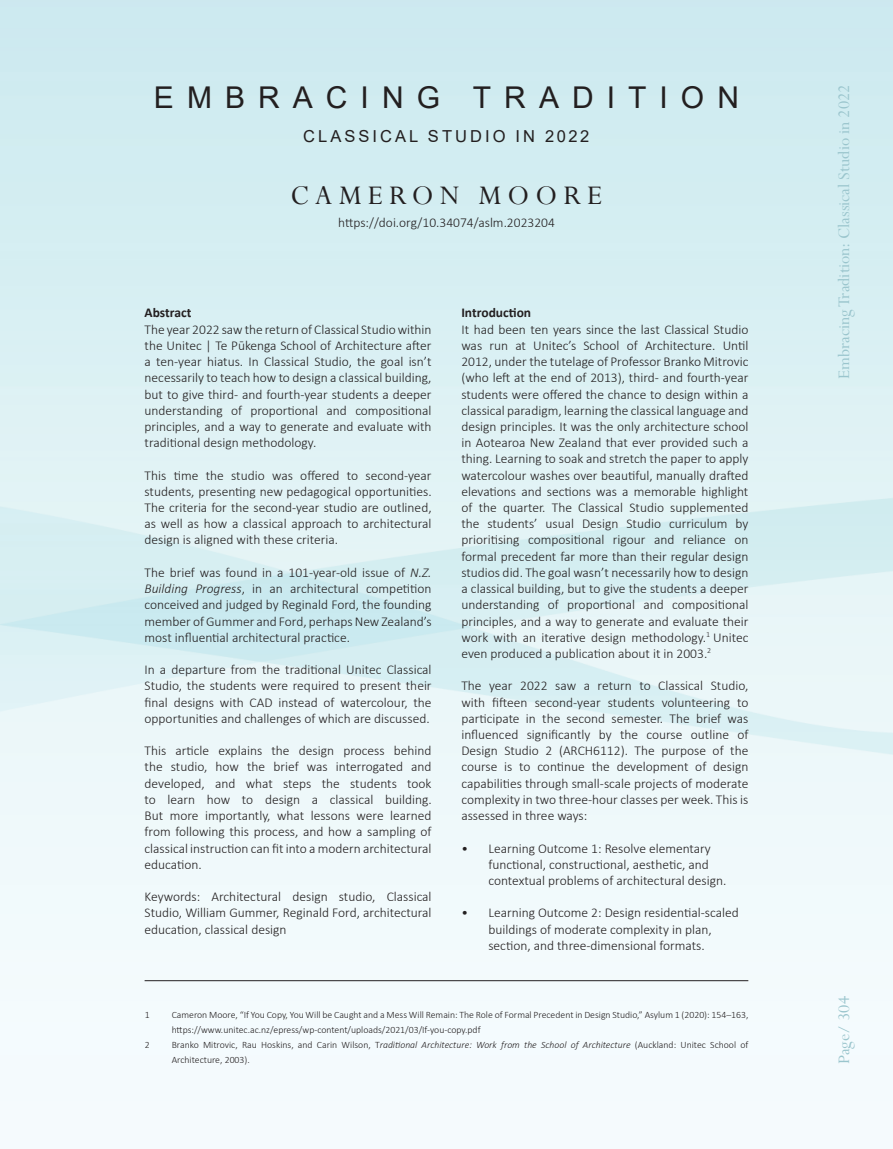
<style>
.page{position:relative;width:893px;height:1149px;background:#fff}
.page>*{position:absolute;margin:0;border:0;box-sizing:border-box;transform-origin:0 0}
.t1{font:30px "Arial";letter-spacing:.435em;color:#231f20}
.t2{font:30px "Perpetua";letter-spacing:.2em;color:#231f20}
.t3{font:18px "Perpetua";color:#9ac5cd}
.t4{font:16.5px "Arial";letter-spacing:.185em;color:#231f20}
.t5{font:300 13.5px/16.2px "Calibri";color:#231f20;text-align:justify}
.t6{font:700 13.5px "Calibri";color:#231f20}
.t7{font:300 9.75px/15px "Calibri";color:#231f20}
.s1{font-style:italic}
</style>
<div class="page">
<img style="left:0;top:0;width:893px;height:1101px">
<hr style="left:145px;top:979px;width:603px;height:1px;background:#231f20">
<h1 class="t1" style="left:154px;top:77px;width:586px">EMBRACING TRADITION</h1>
<p class="t4" style="left:303px;top:125px;width:287px">CLASSICAL STUDIO IN 2022</p>
<h1 class="t2" style="left:291px;top:177px;width:313px">CAMERON MOORE</h1>
<p class="t5" style="left:338px;top:214px;width:218px">https://doi.org/10.34074/aslm.2023204</p>
<p class="t6" style="left:145px;top:303px;width:48px">Abstract</p>
<p class="t5" style="left:145px;top:321px;width:289px">The year 2022 saw the return of Classical Studio within the Unitec | Te Pūkenga School of Architecture after a ten-year hiatus. In Classical Studio, the goal isn’t necessarily to teach how to design a classical building, but to give third- and fourth-year students a deeper understanding of proportional and compositional principles, and a way to generate and evaluate with traditional design methodology.</p>
<p class="t5" style="left:145px;top:466px;width:289px">This time the studio was offered to second-year students, presenting new pedagogical opportunities.<br>The criteria for the second-year studio are outlined, as well as how a classical approach to architectural design is aligned with these criteria.</p>
<p class="t5" style="left:145px;top:564px;width:289px">The brief was found in a 101-year-old issue of <span class="s1">N.Z.<br>Building Progress</span>, in an architectural competition conceived and judged by Reginald Ford, the founding member of Gummer and Ford, perhaps New Zealand’s most influential architectural practice.</p>
<p class="t5" style="left:145px;top:661px;width:289px">In a departure from the traditional Unitec Classical Studio, the students were required to present their final designs with CAD instead of watercolour, the opportunities and challenges of which are discussed.</p>
<p class="t5" style="left:145px;top:742px;width:289px">This article explains the design process behind the studio, how the brief was interrogated and developed, and what steps the students took to learn how to design a classical building.<br>But more importantly, what lessons were learned from following this process, and how a sampling of classical instruction can fit into a modern architectural education.</p>
<p class="t5" style="left:145px;top:888px;width:289px">Keywords: Architectural design studio, Classical Studio, William Gummer, Reginald Ford, architectural education, classical design</p>
<p class="t6" style="left:461px;top:303px;width:71px">Introduction</p>
<p class="t5" style="left:461px;top:321px;width:289px">It had been ten years since the last Classical Studio was run at Unitec’s School of Architecture. Until 2012, under the tutelage of Professor Branko Mitrovic (who left at the end of 2013), third- and fourth-year students were offered the chance to design within a classical paradigm, learning the classical language and design principles. It was the only architecture school in Aotearoa New Zealand that ever provided such a thing. Learning to soak and stretch the paper to apply watercolour washes over beautiful, manually drafted elevations and sections was a memorable highlight of the quarter. The Classical Studio supplemented the students’ usual Design Studio curriculum by prioritising compositional rigour and reliance on formal precedent far more than their regular design studios did. The goal wasn’t necessarily how to design a classical building, but to give the students a deeper understanding of proportional and compositional principles, and a way to generate and evaluate their work with an iterative design methodology.<sup>1</sup> Unitec even produced a publication about it in 2003.<sup>2</sup></p>
<p class="t5" style="left:461px;top:677px;width:289px">The year 2022 saw a return to Classical Studio, with fifteen second-year students volunteering to participate in the second semester. The brief was influenced significantly by the course outline of Design Studio 2 (ARCH6112). The purpose of the course is to continue the development of design capabilities through small-scale projects of moderate complexity in two three-hour classes per week. This is assessed in three ways:</p>
<p class="t5" style="left:488px;top:839px;width:240px;text-align:left;text-indent:-27px">• Learning Outcome 1: Resolve elementary functional, constructional, aesthetic, and contextual problems of architectural design.</p>
<p class="t5" style="left:461px;top:904px;width:279px;text-align:center">• Learning Outcome 2: Design residential-scaled buildings of moderate complexity in plan,<br>section, and three-dimensional formats.</p>
<p class="t7" style="left:145px;top:1006px;width:6px">1</p>
<p class="t7" style="left:172px;top:1006px;width:578px">Cameron Moore, “If You Copy, You Will be Caught and a Mess Will Remain: The Role of Formal Precedent in Design Studio,” Asylum 1 (2020): 154–163, https://www.unitec.ac.nz/epress/wp-content/uploads/2021/03/If-you-copy.pdf</p>
<p class="t7" style="left:145px;top:1036px;width:6px">2</p>
<p class="t7" style="left:172px;top:1036px;width:578px">Branko Mitrovic, Rau Hoskins, and Carin Wilson, T<span class="s1">raditional Architecture: Work from the School of Architecture</span> (Auckland: Unitec School of<br>Architecture, 2003).</p>
<h2 class="t3" style="left:832px;top:379px;width:296px;rotate:-90deg">Embracing Tradition: Classical Studio in 2022</h2>
<h2 class="t3" style="left:832px;top:1063px;width:69px;rotate:-90deg">Page/ 304</h2>
</div>
